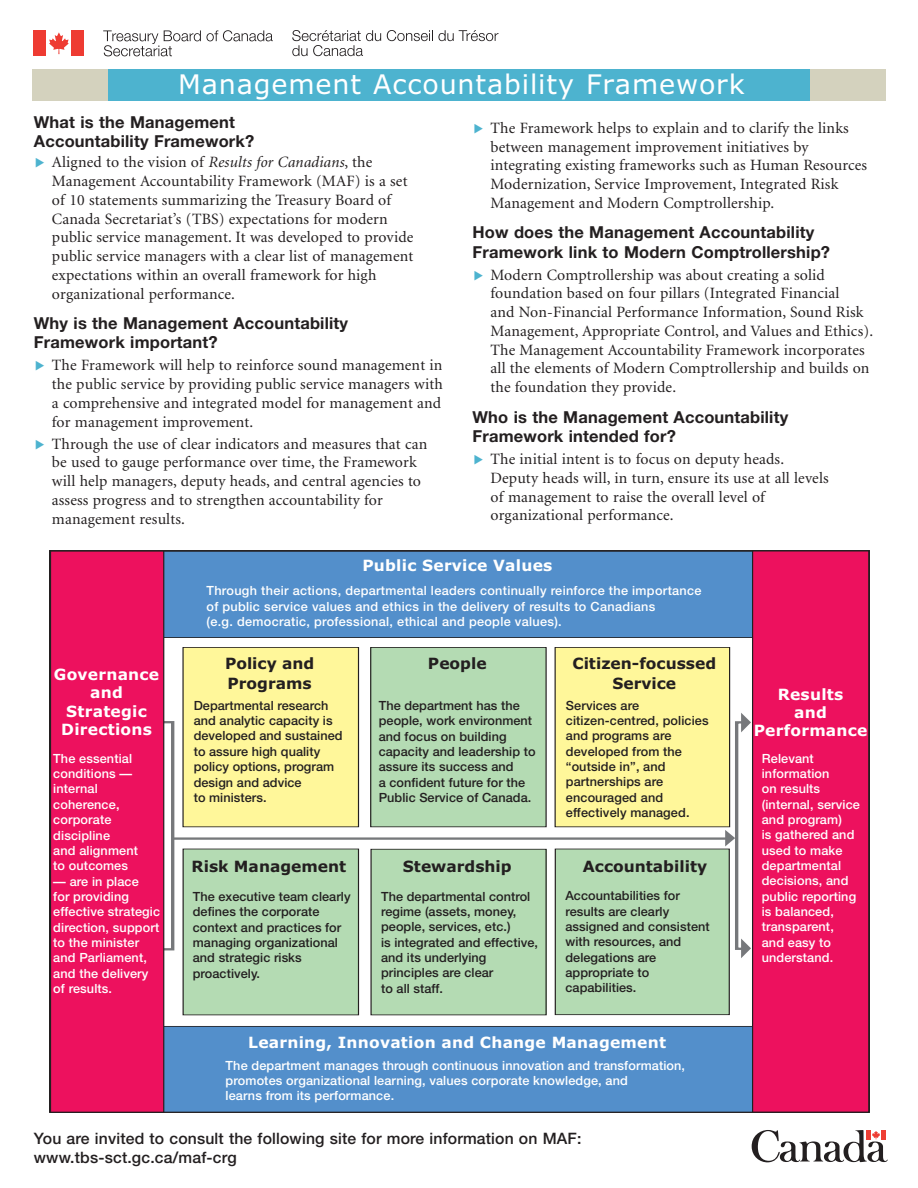
<style>
.page{position:relative;width:918px;height:1188px;background:#fff}
.page>*{position:absolute;margin:0;border:0;box-sizing:border-box;transform-origin:0 0}
.t1{font:27px "Verdana";letter-spacing:.03em;color:#fff}
.t2{font:700 16.5px/19.5px "Helvetica Neue";letter-spacing:.01em;color:#231f20}
.t3{font:15.75px/18.8px "Minion";letter-spacing:.01em;color:#231f20}
.t4{font:500 15.75px/18.8px "Helvetica Neue";letter-spacing:.01em;color:#231f20}
.t5{font:700 15.45px/18.3px "Verdana";letter-spacing:.015em;color:#fff;text-align:center}
.t6{font:700 15.45px/19.5px "Verdana";color:#231f20;text-align:center}
.t7{font:500 12.75px/15.3px "Helvetica Neue";letter-spacing:.005em;color:#231f20}
.t8{font:500 12.75px/15.3px "Helvetica Neue";letter-spacing:.01em;color:#fff}
.s1{font-family:"Quirks ICG";font-size:21px;color:#4db3cf}
.s2{font-style:italic}
</style>
<div class="page">
<div style="left:158px;top:1026px;width:600px;height:86px;background:#538fcb"></div>
<div style="left:158px;top:1026px;width:600px;height:87px;border:1px solid #231f20"></div>
<div style="left:159px;top:551px;width:601px;height:86px;background:#538fcb"></div>
<div style="left:159px;top:551px;width:602px;height:87px;border:1px solid #231f20"></div>
<svg style="left:164px;top:720px;width:11px;height:232px"></svg>
<div style="left:51px;top:551px;width:113px;height:561px;background:#ed115e"></div>
<div style="left:50px;top:551px;width:114px;height:562px;border:1px solid #231f20"></div>
<div style="left:753px;top:551px;width:116px;height:561px;background:#ed115e"></div>
<div style="left:183px;top:647px;width:176px;height:180px;background:#fff79a"></div>
<div style="left:183px;top:647px;width:176px;height:180px;border:1px solid #231f20"></div>
<div style="left:371px;top:647px;width:175px;height:180px;background:#b4dbb3"></div>
<div style="left:370px;top:647px;width:176px;height:180px;border:1px solid #231f20"></div>
<div style="left:555px;top:647px;width:175px;height:180px;background:#fff79a"></div>
<div style="left:555px;top:647px;width:175px;height:180px;border:1px solid #231f20"></div>
<div style="left:183px;top:849px;width:176px;height:166px;background:#b4dbb3"></div>
<div style="left:183px;top:849px;width:176px;height:166px;border:1px solid #231f20"></div>
<div style="left:555px;top:849px;width:174px;height:166px;background:#b4dbb3"></div>
<div style="left:555px;top:849px;width:175px;height:166px;border:1px solid #231f20"></div>
<hr style="left:174px;top:837px;width:554px;height:3px;background:#76787b">
<svg style="left:725px;top:713px;width:26px;height:245px"></svg>
<div style="left:371px;top:849px;width:175px;height:166px;background:#b4dbb3"></div>
<div style="left:33px;top:30px;width:13px;height:26px;background:#ee3b32"></div>
<svg style="left:49px;top:32px;width:20px;height:22px"></svg>
<div style="left:71px;top:30px;width:13px;height:26px;background:#ee3b32"></div>
<svg style="left:387px;top:30px;width:111px;height:11px"></svg>
<svg style="left:292px;top:30px;width:89px;height:26px"></svg>
<svg style="left:103px;top:30px;width:170px;height:26px"></svg>
<svg style="left:752px;top:1130px;width:136px;height:32px"></svg>
<div style="left:94px;top:69px;width:730px;height:32px;background:#4db3cf"></div>
<div style="left:810px;top:69px;width:76px;height:32px;background:#d4d2be"></div>
<div style="left:32px;top:69px;width:76px;height:32px;background:#d4d2be"></div>
<h1 class="t1" style="left:178px;top:74px;width:568px">Management Accountability Framework</h1>
<p class="t2" style="left:34px;top:114px;width:222px">What is the Management<br>Accountability Framework?</p>
<p class="t3" style="left:52px;top:154px;width:363px;text-indent:-18px"><span class="s1">£</span> Aligned to the vision of <span class="s2">Results for Canadians</span>, the Management Accountability Framework (MAF) is a set of 10 statements summarizing the Treasury Board of Canada Secretariat’s (TBS) expectations for modern public service management. It was developed to provide public service managers with a clear list of management expectations within an overall framework for high organizational performance.</p>
<p class="t2" style="left:34px;top:315px;width:316px">Why is the Management Accountability<br>Framework important?</p>
<p class="t3" style="left:52px;top:357px;width:392px;text-align:justify;text-indent:-18px"><span class="s1">£</span> The Framework will help to reinforce sound management in the public service by providing public service managers with a comprehensive and integrated model for management and for management improvement.</p>
<p class="t3" style="left:52px;top:435px;width:377px;text-indent:-18px"><span class="s1">£</span> Through the use of clear indicators and measures that can be used to gauge performance over time, the Framework will help managers, deputy heads, and central agencies to assess progress and to strengthen accountability for management results.</p>
<p class="t3" style="left:490px;top:120px;width:378px;text-indent:-18px"><span class="s1">£</span> The Framework helps to explain and to clarify the links between management improvement initiatives by integrating existing frameworks such as Human Resources Modernization, Service Improvement, Integrated Risk Management and Modern Comptrollership.</p>
<p class="t2" style="left:472px;top:224px;width:359px">How does the Management Accountability<br>Framework link to Modern Comptrollership?</p>
<p class="t3" style="left:490px;top:267px;width:384px;text-indent:-18px"><span class="s1">£</span> Modern Comptrollership was about creating a solid foundation based on four pillars (Integrated Financial<br>and Non-Financial Performance Information, Sound Risk Management, Appropriate Control, and Values and Ethics).<br>The Management Accountability Framework incorporates all the elements of Modern Comptrollership and builds on the foundation they provide.</p>
<p class="t2" style="left:472px;top:408px;width:317px">Who is the Management Accountability<br>Framework intended for?</p>
<p class="t3" style="left:490px;top:451px;width:340px;text-indent:-18px"><span class="s1">£</span> The initial intent is to focus on deputy heads.<br>Deputy heads will, in turn, ensure its use at all levels of management to raise the overall level of organizational performance.</p>
<p class="t5" style="left:54px;top:667px;width:107px">Governance and<br>Strategic<br>Directions</p>
<p class="t8" style="left:53px;top:752px;width:86px">The essential conditions — internal coherence, corporate discipline<br>and alignment to outcomes</p>
<p class="t8" style="left:53px;top:875px;width:108px">— are in place<br>for providing effective strategic direction, suppor to the minister and Parliament, and the delivery of results.</p>
<p class="t5" style="left:362px;top:558px;width:192px">Public Service Values</p>
<p class="t8" style="left:207px;top:584px;width:497px">Through their actions, departmental leaders continually reinforce the importance of public service values and ethics in the delivery of results to Canadians<br>(e.g. democratic, professional, ethical and people values).</p>
<p class="t6" style="left:225px;top:656px;width:91px">Policy and</p>
<p class="t6" style="left:428px;top:656px;width:60px">People</p>
<p class="t6" style="left:228px;top:675px;width:86px">Programs</p>
<p class="t7" style="left:194px;top:699px;width:150px">Departmental research and analytic capacity is developed and sustained to assure high quality policy options, program design and advice<br>to ministers.</p>
<p class="t7" style="left:379px;top:699px;width:158px">The department has the people, work environment and focus on building capacity and leadership to assure its success and<br>a confident future for the<br>Public Service of Canada.</p>
<p class="t6" style="left:572px;top:656px;width:145px">Citizen-focussed<br>Service</p>
<p class="t7" style="left:566px;top:699px;width:144px">Services are citizen-centred, policies and programs are developed from the “outside in”, and partnerships are encouraged and effectively managed.</p>
<p class="t6" style="left:192px;top:858px;width:156px">Risk Management</p>
<p class="t6" style="left:403px;top:858px;width:110px">Stewardship</p>
<p class="t6" style="left:583px;top:858px;width:126px">Accountability</p>
<p class="t7" style="left:193px;top:890px;width:159px">The executive team clearly defines the corporate context and practices for managing organizational and strategic risks proactively</p>
<p class="t7" style="left:381px;top:890px;width:158px">The departmental control regime (assets, money people, services, etc.)<br>is integrated and effective, and its underlying principles are clear<br>to all staff</p>
<p class="t7" style="left:565px;top:889px;width:146px">Accountabilities for results are clearly assigned and consistent with resources, and delegations are appropriate to capabilities.</p>
<p class="t5" style="left:248px;top:1034px;width:419px">Learning, Innovation and Change Management</p>
<p class="t8" style="left:226px;top:1059px;width:461px">The department manages through continuous innovation and transformation, promotes organizational learning, values corporate knowledge, and<br>learns from its performance.</p>
<p class="t4" style="left:34px;top:1131px;width:549px">You are invited to consult the following site for more information on MAF: www.tbs-sct.gc.ca/maf-crg</p>
<p class="t5" style="left:754px;top:686px;width:115px">Results<br>and<br>Performance</p>
<p class="t8" style="left:762px;top:752px;width:100px">Relevant information<br>on results (internal, service and program)<br>is gathered and used to make departmental decisions, and public reporting is balanced, transparent,<br>and easy to understand.</p>
</div>
